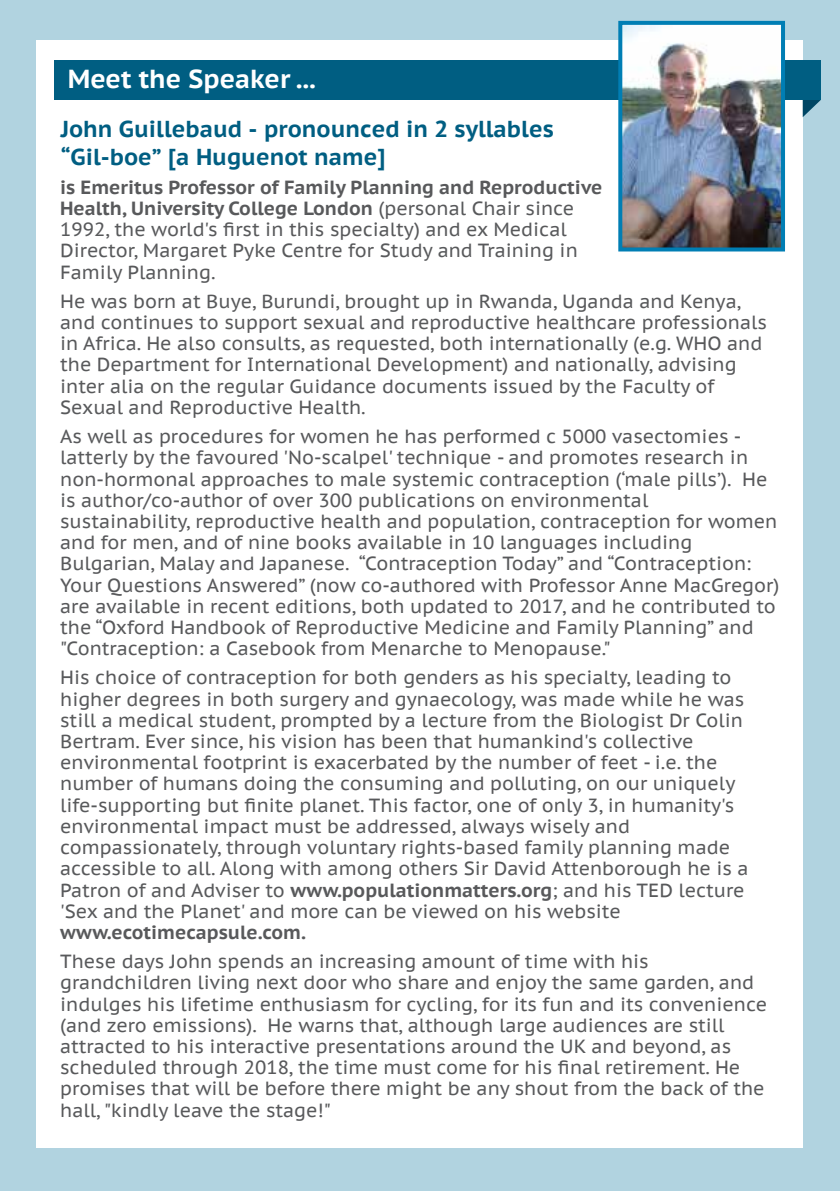
<style>
.page{position:relative;width:840px;height:1191px;background:#fff}
.page>*{position:absolute;margin:0;border:0;box-sizing:border-box;transform-origin:0 0}
.t1{font:700 26px "PT Sans Caption";color:#fff}
.t2{font:700 23px/27.6px "PT Sans Caption";color:#005e82}
.t3{font:19px/21.2px "PT Sans Caption";color:#58595b}
.t4{font:700 19px "PT Sans Caption";color:#58595b}
.s1{font-weight:700}
</style>
<div class="page">
<div style="left:0;top:0;width:839px;height:1191px;background:#b1d3e0"></div>
<div style="left:36px;top:41px;width:766px;height:1107px;background:#fff"></div>
<svg style="left:802px;top:100px;width:18px;height:17px"></svg>
<div style="left:54px;top:60px;width:766px;height:40px;background:#005e82"></div>
<img style="left:623px;top:26px;width:156px;height:220px">
<div style="left:618px;top:21px;width:166px;height:230px;border:4px solid #007eb4"></div>
<h1 class="t1" style="left:68px;top:62px;width:249px">Meet the Speaker ...</h1>
<p class="t2" style="left:61px;top:115px;width:494px">John Guillebaud - pronounced in 2 syllables “Gil-boe” [a Huguenot name]</p>
<p class="t3" style="left:60px;top:176px;width:543px"><span class="s1">is Emeritus Professor of Family Planning and Reproductive Health, University College London</span> (personal Chair since 1992, the world's first in this specialty) and ex Medical Director, Margaret Pyke Centre for Study and Training in Family Planning.</p>
<p class="t3" style="left:60px;top:290px;width:708px">He was born at Buye, Burundi, brought up in Rwanda, Uganda and Kenya, and continues to support sexual and reproductive healthcare professionals in Africa. He also consults, as requested, both internationally (e.g. WHO and the Department for International Development) and nationally, advising inter alia on the regular Guidance documents issued by the Faculty of Sexual and Reproductive Health.</p>
<p class="t3" style="left:60px;top:425px;width:720px">As well as procedures for women he has performed c 5000 vasectomies - latterly by the favoured 'No-scalpel' technique - and promotes research in non-hormonal approaches to male systemic contraception (‘male pills’). He is author/co-author of over 300 publications on environmental sustainability, reproductive health and population, contraception for women and for men, and of nine books available in 10 languages including Bulgarian, Malay and Japanese. “Contraception Today” and “Contraception:<br>Your Questions Answered” (now co-authored with Professor Anne MacGregor) are available in recent editions, both updated to 2017, and he contributed to the “Oxford Handbook of Reproductive Medicine and Family Planning” and "Contraception: a Casebook from Menarche to Menopause."</p>
<p class="t3" style="left:60px;top:666px;width:689px">His choice of contraception for both genders as his specialty, leading to higher degrees in both surgery and gynaecology, was made while he was still a medical student, prompted by a lecture from the Biologist Dr Colin Bertram. Ever since, his vision has been that humankind's collective environmental footprint is exacerbated by the number of feet - i.e. the number of humans doing the consuming and polluting, on our uniquely life-supporting but finite planet. This factor, one of only 3, in humanity's environmental impact must be addressed, always wisely and compassionately, through voluntary rights-based family planning made accessible to all. Along with among others Sir David Attenborough he is a Patron of and Adviser to <span class="s1">www.populationmatters.org</span>; and his TED lecture 'Sex and the Planet' and more can be viewed on his website</p>
<p class="t4" style="left:60px;top:919px;width:247px">www.ecotimecapsule.com.</p>
<p class="t3" style="left:60px;top:950px;width:708px">These days John spends an increasing amount of time with his grandchildren living next door who share and enjoy the same garden, and indulges his lifetime enthusiasm for cycling, for its fun and its convenience (and zero emissions). He warns that, although large audiences are still attracted to his interactive presentations around the UK and beyond, as scheduled through 2018, the time must come for his final retirement. He promises that will be before there might be any shout from the back of the hall, "kindly leave the stage!"</p>
</div>
